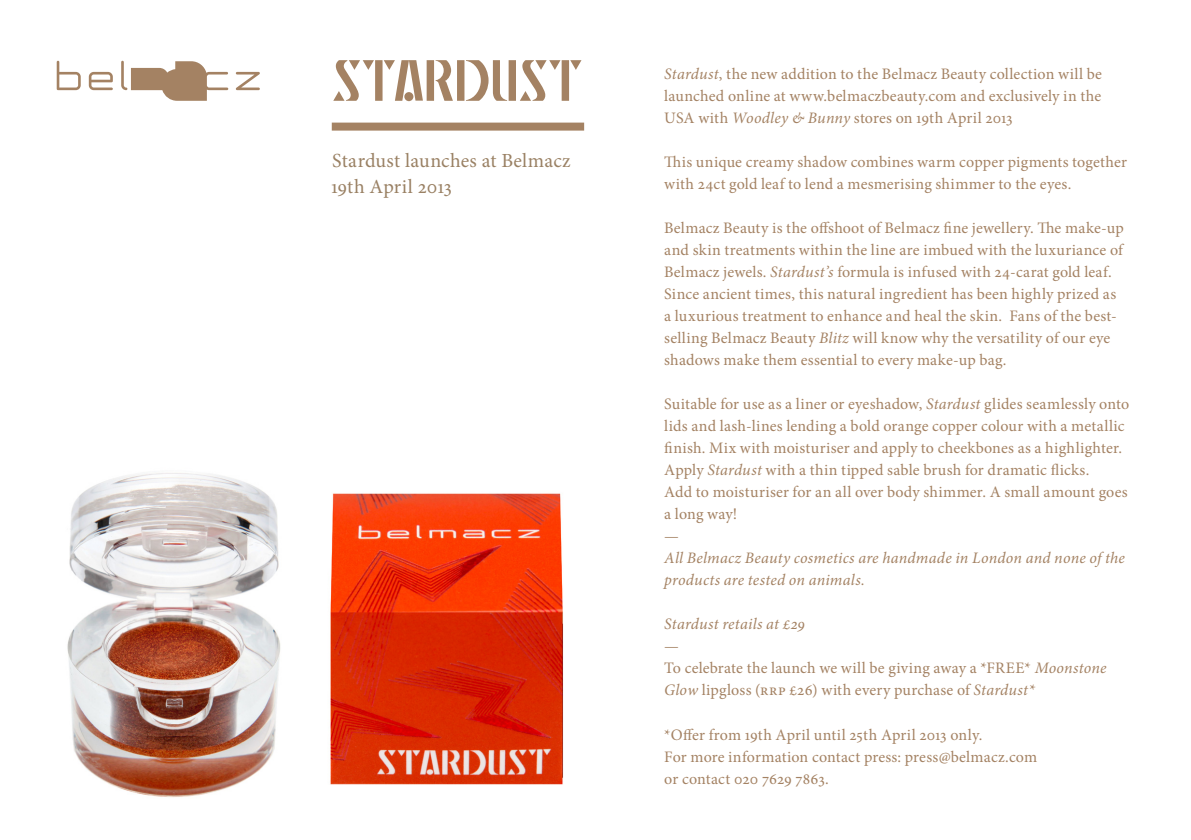
<style>
.page{position:relative;width:1191px;height:840px;background:#fff}
.page>*{position:absolute;margin:0;border:0;box-sizing:border-box;transform-origin:0 0}
.t1{font:58px "Muggenburg Grotesk";color:#a48263}
.t2{font:20px "Minion Pro";letter-spacing:.01em;color:#9a8164}
.t3{font:16px/22px "Minion Pro";letter-spacing:.01em;color:#a48263}
.t4{font:italic 16px/22px "Minion Pro";letter-spacing:.015em;color:#a48263}
.s1{font-style:italic}
</style>
<div class="page">
<svg style="left:57px;top:61px;width:24px;height:29px"></svg>
<svg style="left:89px;top:72px;width:24px;height:18px"></svg>
<svg style="left:121px;top:61px;width:107px;height:40px"></svg>
<svg style="left:236px;top:72px;width:24px;height:18px"></svg>
<div style="left:332px;top:122px;width:252px;height:8px;background:#a48263"></div>
<img style="left:330px;top:493px;width:233px;height:292px">
<img style="left:67px;top:473px;width:214px;height:325px">
<p class="t1" style="left:332px;top:48px;width:252px">STARDUST</p>
<p class="t2" style="left:332px;top:147px;width:240px">Stardust launches at Belmacz</p>
<p class="t2" style="left:331px;top:173px;width:122px">19th April 2013</p>
<p class="t3" style="left:664px;top:63px;width:439px;text-align:justify"><span class="s1">Stardust</span>, the new addition to the Belmacz Beauty collection will be launched online at www.belmaczbeauty.com and exclusively in the USA with <span class="s1">Woodley &amp; Bunny</span> stores on 19th April 2013</p>
<p class="t3" style="left:664px;top:151px;width:464px">This unique creamy shadow combines warm copper pigments together with 24ct gold leaf to lend a mesmerising shimmer to the eyes.</p>
<p class="t3" style="left:664px;top:217px;width:461px">Belmacz Beauty is the offshoot of Belmacz fine jewellery. The make-up and skin treatments within the line are imbued with the luxuriance of Belmacz jewels. <span class="s1">Stardust’s</span> formula is infused with 24-carat gold leaf.<br>Since ancient times, this natural ingredient has been highly prized as a luxurious treatment to enhance and heal the skin. Fans of the best&shy;selling Belmacz Beauty <span class="s1">Blitz</span> will know why the versatility of our eye shadows make them essential to every make-up bag.</p>
<p class="t3" style="left:664px;top:393px;width:466px">Suitable for use as a liner or eyeshadow, <span class="s1">Stardust</span> glides seamlessly onto lids and lash-lines lending a bold orange copper colour with a metallic finish. Mix with moisturiser and apply to cheekbones as a highlighter.<br>Apply <span class="s1">Stardust</span> with a thin tipped sable brush for dramatic flicks.<br>Add to moisturiser for an all over body shimmer. A small amount goes a long way!</p>
<p class="t3" style="left:664px;top:525px;width:16px">—</p>
<p class="t4" style="left:664px;top:547px;width:462px">All Belmacz Beauty cosmetics are handmade in London and none of the products are tested on animals.</p>
<p class="t4" style="left:664px;top:613px;width:142px">Stardust retails at £29</p>
<p class="t3" style="left:664px;top:635px;width:16px">—</p>
<p class="t3" style="left:664px;top:657px;width:444px">To celebrate the launch we will be giving away a *FREE* <span class="s1">Moonstone<br>Glow</span> lipgloss (RRP £26) with every purchase of <span class="s1">Stardust*</span></p>
<p class="t3" style="left:664px;top:723px;width:320px">*Offer from 19th April until 25th April 2013 only.</p>
<p class="t3" style="left:664px;top:745px;width:374px">For more information contact press: press@belmacz.com</p>
<p class="t3" style="left:664px;top:767px;width:166px">or contact 020 7629 7863.</p>
</div>
